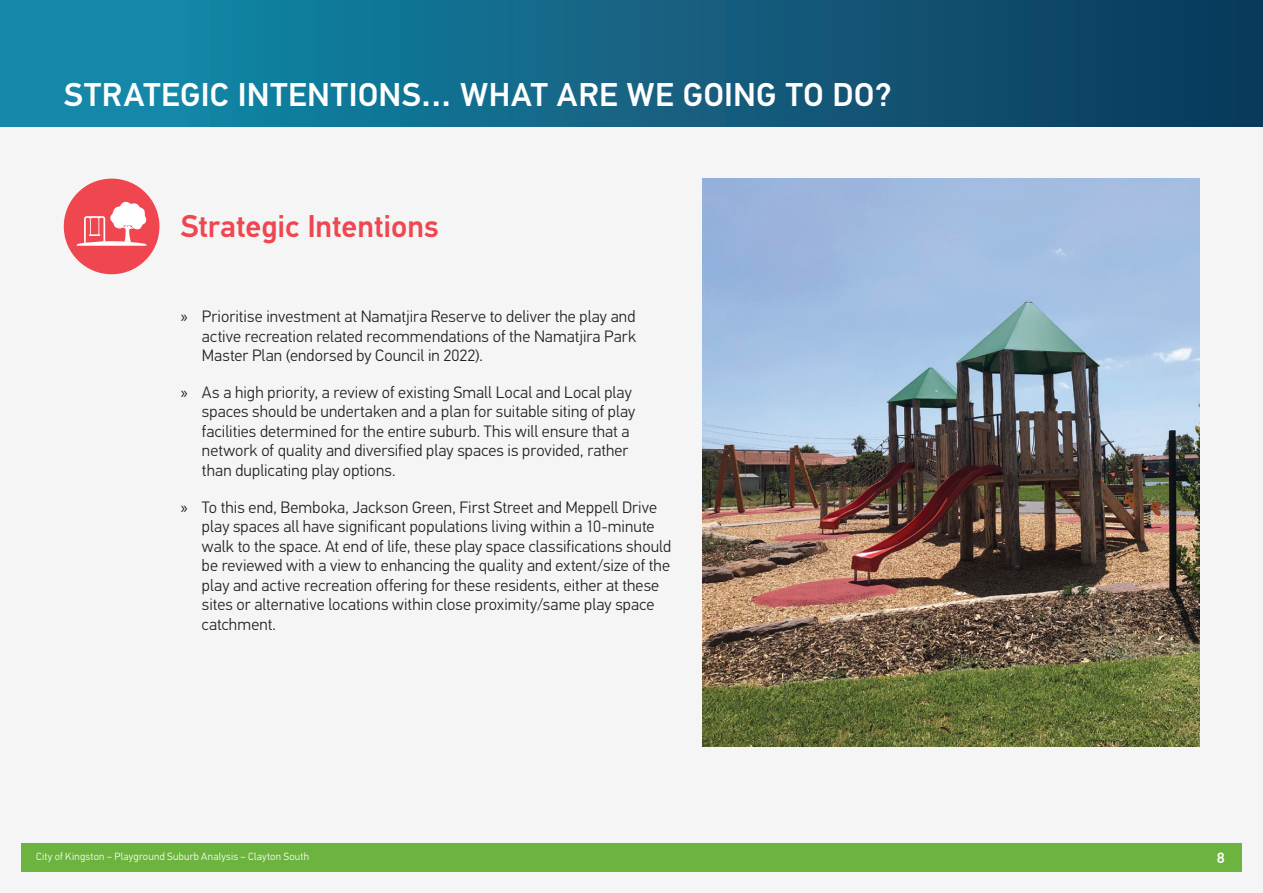
<style>
.page{position:relative;width:1263px;height:893px;background:#fff}
.page>*{position:absolute;margin:0;border:0;box-sizing:border-box;transform-origin:0 0}
.t1{font:500 33px "PF Din Text Pro";letter-spacing:.015em;color:#fff}
.t2{font:500 31.5px "PF Din Text Pro";letter-spacing:-.005em;color:#ef4650}
.t3{font:300 16.5px/19.5px "PF Din Text Pro";letter-spacing:.005em;color:#231f20}
.t4{font:500 15px "PF Din Text Pro";color:#fff}
.t5{font:300 10.5px "PF Din Text Pro";letter-spacing:.025em;color:#fff}
.s1{font-family:"Myriad Pro";font-weight:400}
</style>
<div class="page">
<div style="left:0;top:0;width:1263px;height:128px;background:linear-gradient(to right,#168fb0,#0e3859)"></div>
<div style="left:0;top:128px;width:1263px;height:765px;background:#f5f5f6"></div>
<div style="left:64px;top:179px;width:95px;height:95px;background:#ef4650;border-radius:50%"></div>
<svg style="left:77px;top:201px;width:70px;height:45px"></svg>
<img style="left:703px;top:179px;width:496px;height:567px">
<div style="left:21px;top:843px;width:1221px;height:29px;background:#6cb43f"></div>
<h1 class="t1" style="left:64px;top:75px;width:829px">STRATEGIC INTENTIONS… WHAT ARE WE GOING TO DO?</h1>
<h2 class="t2" style="left:181px;top:208px;width:259px">Strategic Intentions</h2>
<p class="t3" style="left:202px;top:307px;width:436px;text-align:justify;text-indent:-21px"><span class="s1">»</span> Prioritise investment at Namatjira Reserve to deliver the play and active recreation related recommendations of the Namatjira Park Master Plan (endorsed by Council in 2022).</p>
<p class="t3" style="left:202px;top:383px;width:435px;text-indent:-21px"><span class="s1">»</span> As a high priority, a review of existing Small Local and Local play spaces should be undertaken and a plan for suitable siting of play facilities determined for the entire suburb. This will ensure that a network of quality and diversified play spaces is provided, rather than duplicating play options.</p>
<p class="t3" style="left:202px;top:497px;width:470px;text-indent:-21px"><span class="s1">»</span> To this end, Bemboka, Jackson Green, First Street and Meppell Drive play spaces all have significant populations living within a 10-minute walk to the space. At end of life, these play space classifications should be reviewed with a view to enhancing the quality and extent/size of the play and active recreation offering for these residents, either at these sites or alternative locations within close proximity/same play space catchment.</p>
<p class="t5" style="left:36px;top:850px;width:274px">City of Kingston – Playground Suburb Analysis – Clayton South</p>
<p class="t4" style="left:1217px;top:849px;width:9px">8</p>
</div>
